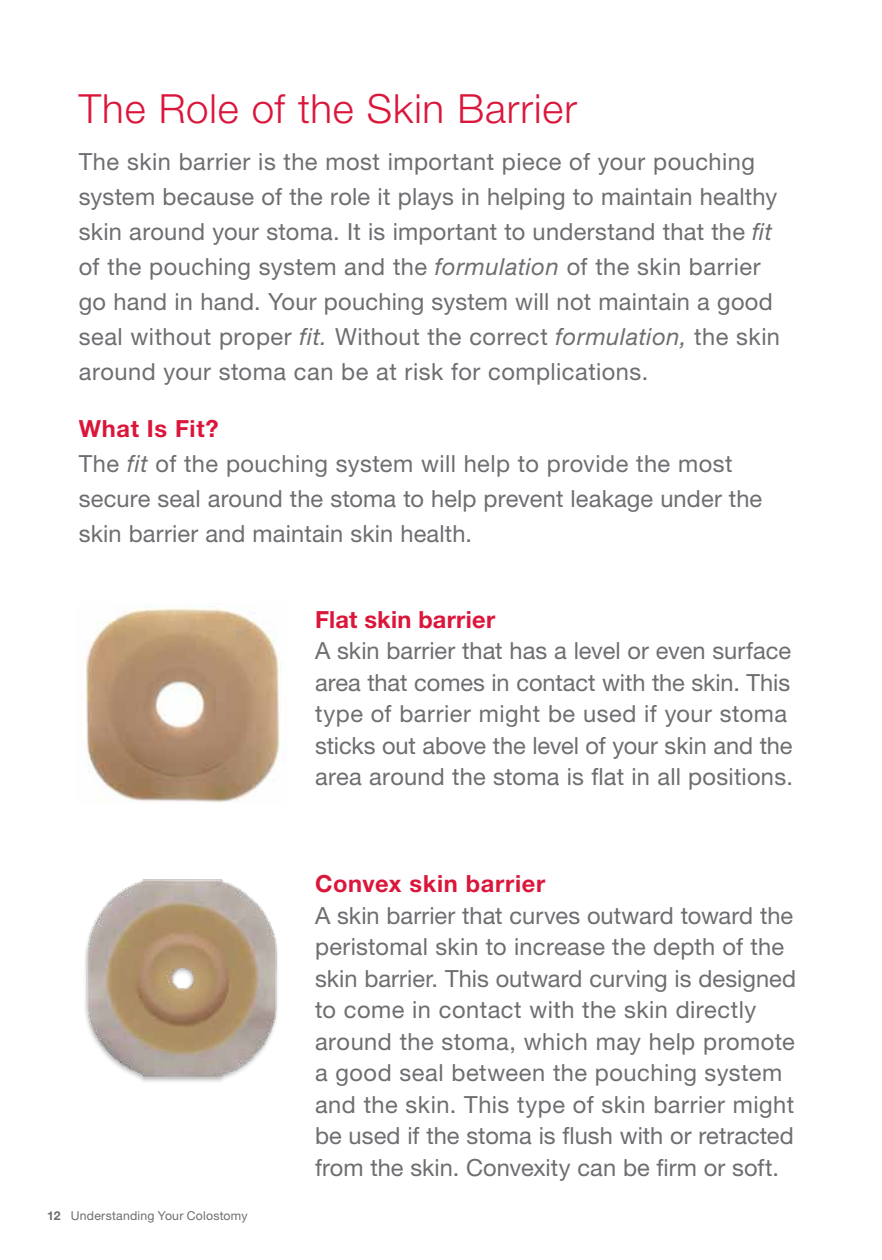
<style>
.page{position:relative;width:882px;height:1260px;background:#fff}
.page>*{position:absolute;margin:0;border:0;box-sizing:border-box;transform-origin:0 0}
.t1{font:300 40.25px "Helvetica Neue LT Pro";letter-spacing:.02em;color:#db163b}
.t2{font:23.62px/31.5px "Helvetica Neue LT Pro";letter-spacing:.01em;color:#6d6e71}
.t3{font:700 23.62px "Helvetica Neue LT Pro";letter-spacing:.015em;color:#db163b}
.t4{font:12.25px "Helvetica Neue LT Pro";letter-spacing:.02em;color:#6d6e71}
.s1{font-style:italic}
.s2{font-weight:700;color:#db163b}
.s3{font-weight:700}
</style>
<div class="page">
<img style="left:85px;top:608px;width:196px;height:195px">
<img style="left:85px;top:879px;width:193px;height:203px">
<h1 class="t1" style="left:79px;top:84px;width:500px">The Role of the Skin Barrier</h1>
<p class="t2" style="left:79px;top:144px;width:703px;line-height:35px">The skin barrier is the most important piece of your pouching system because of the role it plays in helping to maintain healthy skin around your stoma. It is important to understand that the <span class="s1">fit </span>of the pouching system and the <span class="s1">formulation</span> of the skin barrier go hand in hand. Your pouching system will not maintain a good seal without proper <span class="s1">fit.</span> Without the correct <span class="s1">formulation,</span> the skin around your stoma can be at risk for complications.</p>
<p class="t2" style="left:79px;top:411px;width:685px;line-height:35px"><span class="s2">What Is Fit?<br></span>The <span class="s1">fit</span> of the pouching system will help to provide the most secure seal around the stoma to help prevent leakage under the skin barrier and maintain skin health.</p>
<p class="t3" style="left:315px;top:605px;width:182px">Flat skin barrier</p>
<p class="t2" style="left:315px;top:635px;width:479px">A skin barrier that has a level or even surface area that comes in contact with the skin. This type of barrier might be used if your stoma sticks out above the level of your skin and the area around the stoma is flat in all positions.</p>
<p class="t4" style="left:47px;top:1208px;width:202px"><span class="s3">12</span> Understanding Your Colostomy</p>
<p class="t3" style="left:315px;top:869px;width:232px">Convex skin barrier</p>
<p class="t2" style="left:315px;top:899px;width:483px">A skin barrier that curves outward toward the peristomal skin to increase the depth of the skin barrier. This outward curving is designed to come in contact with the skin directly around the stoma, which may help promote a good seal between the pouching system and the skin. This type of skin barrier might be used if the stoma is flush with or retracted from the skin. Convexity can be firm or soft.</p>
</div>
